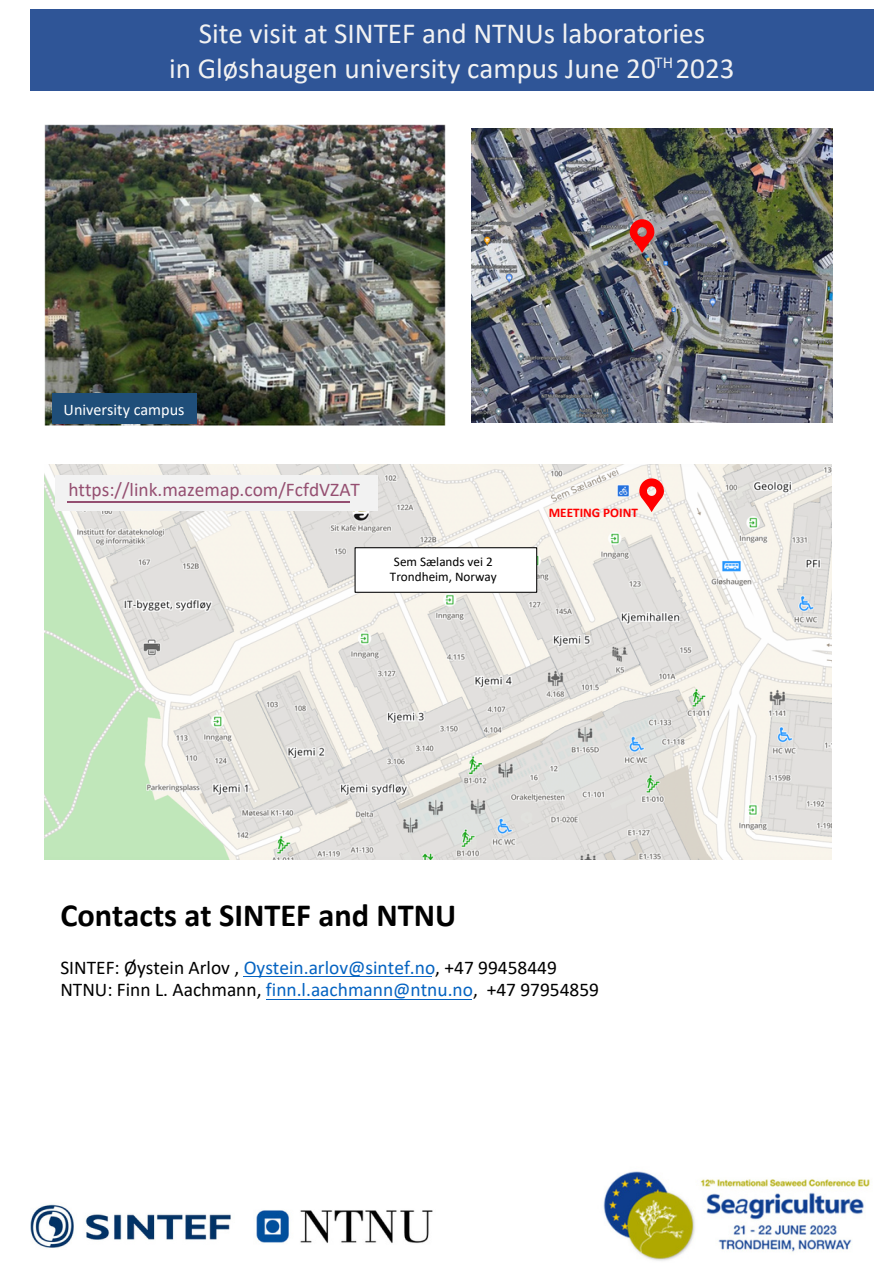
<style>
.page{position:relative;width:893px;height:1264px;background:#fff}
.page>*{position:absolute;margin:0;border:0;box-sizing:border-box;transform-origin:0 0}
.t1{font:700 32.4px "Calibri";color:#000}
.t2{font:29.1px/34.8px "Calibri";color:#f2f2f2;text-align:center}
.t3{font:19.35px/22.5px "Calibri";color:#000}
.t4{font:19.35px "Calibri";color:#954f71}
.t5{font:16.65px "Calibri";color:#f2f2f2}
.t6{font:16.2px "Calibri";color:#fff}
.t7{font:13.2px "Calibri";color:#000}
.t8{font:700 13.2px "Calibri";color:#f00}
.s1{color:#0563c1}
</style>
<div class="page">
<img style="left:44px;top:464px;width:787px;height:395px">
<img style="left:44px;top:124px;width:402px;height:301px">
<img style="left:603px;top:1171px;width:267px;height:90px">
<img style="left:30px;top:1204px;width:201px;height:44px">
<img style="left:256px;top:1210px;width:177px;height:34px">
<div style="left:52px;top:393px;width:145px;height:31px;background:#1f4e79"></div>
<div style="left:55px;top:475px;width:322px;height:35px;background:#f2f2f2"></div>
<hr style="left:67px;top:501px;width:283px;height:1px;background:#954f72">
<div style="left:355px;top:547px;width:181px;height:45px;background:#fff"></div>
<div style="left:354px;top:547px;width:183px;height:46px;border:1px solid #000"></div>
<img style="left:471px;top:128px;width:361px;height:295px">
<hr style="left:243px;top:976px;width:189px;height:1px;background:#0563c1">
<hr style="left:266px;top:999px;width:206px;height:1px;background:#0563c1">
<div style="left:30px;top:9px;width:843px;height:82px;background:#2f5597"></div>
<svg style="left:629px;top:219px;width:25px;height:34px"></svg>
<svg style="left:639px;top:478px;width:25px;height:34px"></svg>
<p class="t2" style="left:169px;top:19px;width:567px">Site visit at SINTEF and NTNUs laboratories<br>in Gløshaugen university campus June 20 2023</p>
<p class="t5" style="left:654px;top:55px;width:20px">TH</p>
<p class="t6" style="left:64px;top:402px;width:122px">University campus</p>
<p class="t4" style="left:68px;top:481px;width:293px">https://link.mazemap.com/FcfdVZAT</p>
<p class="t7" style="left:394px;top:556px;width:100px">Sem Sælands vei 2</p>
<p class="t7" style="left:390px;top:571px;width:108px">Trondheim, Norway</p>
<p class="t8" style="left:548px;top:507px;width:91px">MEETING POINT</p>
<p class="t1" style="left:60px;top:902px;width:397px">Contacts at SINTEF and NTNU</p>
<p class="t3" style="left:60px;top:957px;width:540px">SINTEF: Øystein Arlov , <span class="s1">Oystein.arlov@sintef.no</span>, +47 99458449<br>NTNU: Finn L. Aachmann, <span class="s1">finn.l.aachmann@ntnu.no</span>, +47 97954859</p>
</div>
